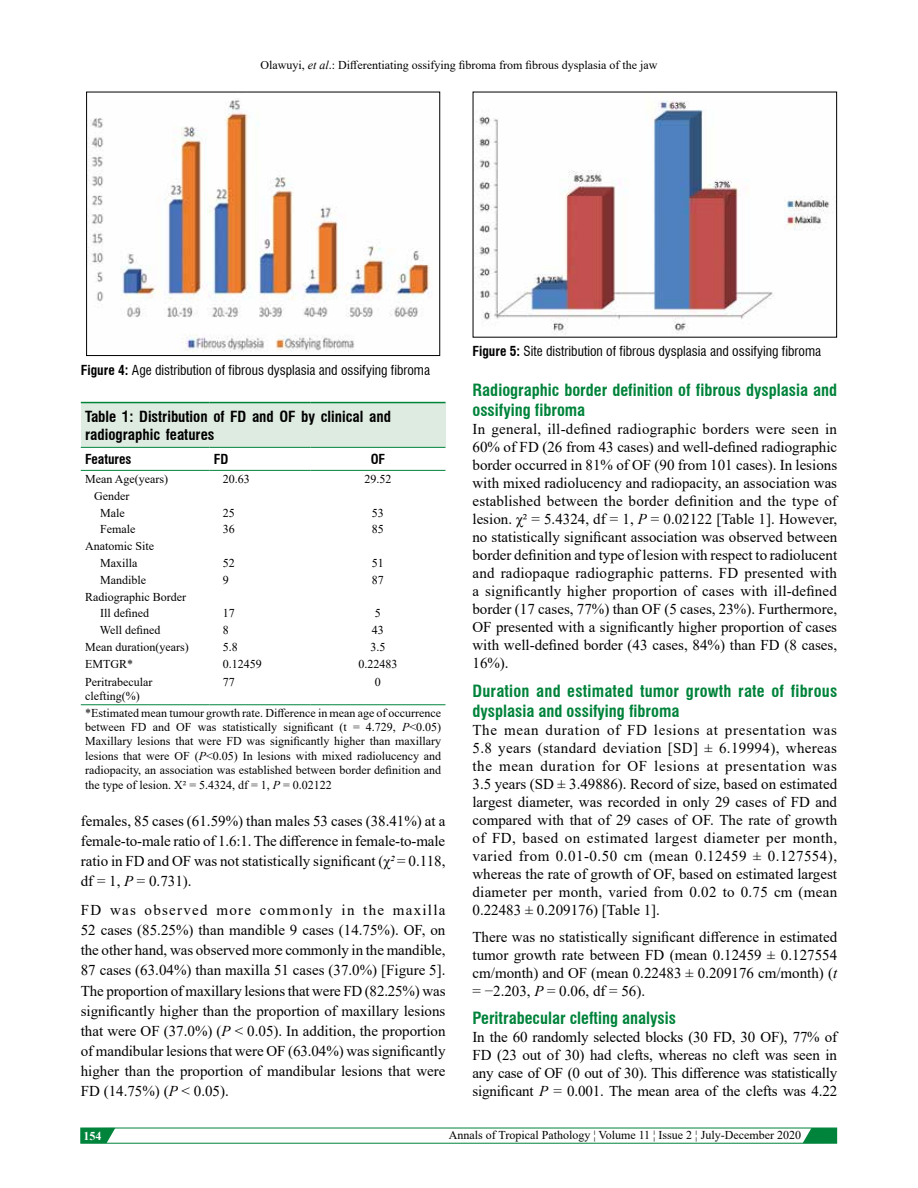
<style>
.page{position:relative;width:918px;height:1188px;background:#fff}
.page>*{position:absolute;margin:0;border:0;box-sizing:border-box;transform-origin:0 0}
.t1{font:700 condensed 16.5px/19.8px "Swiss 721 BT";color:#00833b}
.t2{font:15px/18px "Times New Roman";color:#000;text-align:justify}
.t3{font:700 condensed 15px/18px "Swiss 721 BT";color:#000}
.t4{font:condensed 13.5px "Swiss 721 BT";color:#000}
.t5{font:700 condensed 13.5px "Swiss 721 BT";color:#000}
.t6{font:12px/16.5px "Times New Roman";color:#000}
.t7{font:700 12px "Times New Roman";color:#fff}
.s1{font-style:italic}
.s2{font-weight:700}
</style>
<div class="page">
<svg style="left:80px;top:1128px;width:758px;height:16px"></svg>
<div style="left:81px;top:403px;width:365px;height:44px;background:#deebe0"></div>
<hr style="left:81px;top:402px;width:129px;height:1px;background:#00833b">
<hr style="left:210px;top:402px;width:100px;height:1px;background:#00833b">
<hr style="left:310px;top:402px;width:136px;height:1px;background:#00833b">
<hr style="left:81px;top:704px;width:129px;height:1px;background:#00833b">
<hr style="left:210px;top:704px;width:100px;height:1px;background:#00833b">
<hr style="left:310px;top:704px;width:136px;height:1px;background:#00833b">
<hr style="left:81px;top:470px;width:129px;height:1px;background:#00833b">
<hr style="left:210px;top:470px;width:100px;height:1px;background:#00833b">
<hr style="left:310px;top:470px;width:136px;height:1px;background:#00833b">
<hr style="left:81px;top:447px;width:129px;height:1px;background:#00833b">
<hr style="left:210px;top:447px;width:100px;height:1px;background:#00833b">
<hr style="left:310px;top:447px;width:136px;height:1px;background:#00833b">
<img style="left:475px;top:100px;width:355px;height:235px">
<img style="left:88px;top:100px;width:342px;height:252px">
<div style="left:86px;top:92px;width:354px;height:264px;border:1px solid #000"></div>
<p class="t6" style="left:261px;top:56px;width:398px">Olawuyi, <span class="s1">et al</span>.: Differentiating ossifying fibroma from fibrous dysplasia of the jaw</p>
<p class="t4" style="left:81px;top:362px;width:351px"><span class="s2">Figure 4:</span> Age distribution of fibrous dysplasia and ossifying fibroma</p>
<p class="t3" style="left:85px;top:407px;width:307px">Table 1: Distribution of FD and OF by clinical and radiographic features</p>
<p class="t5" style="left:85px;top:451px;width:48px">Features</p>
<p class="t5" style="left:214px;top:451px;width:16px">FD</p>
<p class="t5" style="left:371px;top:451px;width:16px">OF</p>
<p class="t6" style="left:85px;top:470px;width:84px">Mean Age(years)</p>
<p class="t6" style="left:223px;top:470px;width:28px">20.63</p>
<p class="t6" style="left:364px;top:470px;width:29px">29.52</p>
<p class="t6" style="left:94px;top:488px;width:43px;text-align:center">Gender<br>Male<br>Female</p>
<p class="t6" style="left:223px;top:504px;width:13px">25<br>36</p>
<p class="t6" style="left:372px;top:504px;width:13px">53<br>85</p>
<p class="t6" style="left:85px;top:538px;width:70px;text-align:center">Anatomic Site<br>Maxilla<br>Mandible</p>
<p class="t6" style="left:100px;top:588px;width:88px;text-indent:-15px">Radiographic Border<br>Ill defined<br>Well defined</p>
<p class="t6" style="left:223px;top:554px;width:13px">52<br>9</p>
<p class="t6" style="left:372px;top:554px;width:13px">51<br>87</p>
<p class="t6" style="left:223px;top:605px;width:13px">17<br>8</p>
<p class="t6" style="left:372px;top:605px;width:13px">5<br>43</p>
<p class="t6" style="left:85px;top:638px;width:105px">Mean duration(years)</p>
<p class="t6" style="left:223px;top:638px;width:16px">5.8</p>
<p class="t6" style="left:370px;top:638px;width:17px">3.5</p>
<p class="t6" style="left:85px;top:656px;width:49px">EMTGR*</p>
<p class="t6" style="left:223px;top:656px;width:40px">0.12459</p>
<p class="t6" style="left:358px;top:656px;width:41px">0.22483</p>
<p class="t6" style="left:85px;top:674px;width:69px;line-height:14.4px">Peritrabecular clefting(%)</p>
<p class="t6" style="left:223px;top:673px;width:13px">77</p>
<p class="t6" style="left:375px;top:673px;width:7px">0</p>
<p class="t6" style="left:85px;top:705px;width:358px;line-height:14.4px;text-align:justify">*Estimated mean tumour growth rate. Difference in mean age of occurrence between FD and OF was statistically significant (t = 4.729, <span class="s1">P</span>&lt;0.05)<br>Maxillary lesions that were FD was significantly higher than maxillary lesions that were OF (<span class="s1">P</span>&lt;0.05) In lesions with mixed radiolucency and radiopacity, an association was established between border definition and the type of lesion. X² = 5.4324, df = 1, <span class="s1">P</span> = 0.02122</p>
<p class="t2" style="left:81px;top:810px;width:366px;line-height:20.1px">females, 85 cases (61.59%) than males 53 cases (38.41%) at a female‑to‑male ratio of 1.6:1. The difference in female‑to‑male ratio in FD and OF was not statistically significant (χ<span class="s1">²</span> = 0.118, df = 1, <span class="s1">P</span> = 0.731).</p>
<p class="t2" style="left:81px;top:899px;width:366px;line-height:20.1px">FD was observed more commonly in the maxilla 52 cases (85.25%) than mandible 9 cases (14.75%). OF, on the other hand, was observed more commonly in the mandible, 87 cases (63.04%) than maxilla 51 cases (37.0%) [Figure 5].<br>The proportion of maxillary lesions that were FD (82.25%) was significantly higher than the proportion of maxillary lesions that were OF (37.0%) (<span class="s1">P</span> &lt; 0.05). In addition, the proportion of mandibular lesions that were OF (63.04%) was significantly higher than the proportion of mandibular lesions that were FD (14.75%) (<span class="s1">P</span> &lt; 0.05).</p>
<p class="t4" style="left:472px;top:343px;width:350px"><span class="s2">Figure 5:</span> Site distribution of fibrous dysplasia and ossifying fibroma</p>
<p class="t1" style="left:472px;top:380px;width:366px">Radiographic border definition of fibrous dysplasia and ossifying fibroma</p>
<p class="t2" style="left:472px;top:419px;width:366px">In general, ill‑defined radiographic borders were seen in 60% of FD (26 from 43 cases) and well‑defined radiographic border occurred in 81% of OF (90 from 101 cases). In lesions with mixed radiolucency and radiopacity, an association was established between the border definition and the type of lesion. χ² = 5.4324, df = 1, <span class="s1">P</span> = 0.02122 [Table 1]. However, no statistically significant association was observed between border definition and type of lesion with respect to radiolucent and radiopaque radiographic patterns. FD presented with a significantly higher proportion of cases with ill‑defined border (17 cases, 77%) than OF (5 cases, 23%). Furthermore, OF presented with a significantly higher proportion of cases with well‑defined border (43 cases, 84%) than FD (8 cases, 16%).</p>
<p class="t1" style="left:472px;top:681px;width:366px">Duration and estimated tumor growth rate of fibrous dysplasia and ossifying fibroma</p>
<p class="t2" style="left:472px;top:720px;width:366px">The mean duration of FD lesions at presentation was 5.8 years (standard deviation [SD] ± 6.19994), whereas the mean duration for OF lesions at presentation was 3.5 years (SD ± 3.49886). Record of size, based on estimated largest diameter, was recorded in only 29 cases of FD and compared with that of 29 cases of OF. The rate of growth of FD, based on estimated largest diameter per month, varied from 0.01‑0.50 cm (mean 0.12459 ± 0.127554), whereas the rate of growth of OF, based on estimated largest diameter per month, varied from 0.02 to 0.75 cm (mean 0.22483 ± 0.209176) [Table 1].</p>
<p class="t2" style="left:472px;top:927px;width:366px">There was no statistically significant difference in estimated tumor growth rate between FD (mean 0.12459 ± 0.127554 cm/month) and OF (mean 0.22483 ± 0.209176 cm/month) (<span class="s1">t </span>= −2.203, <span class="s1">P</span> = 0.06, df = 56).</p>
<p class="t1" style="left:472px;top:1008px;width:205px">Peritrabecular clefting analysis</p>
<p class="t2" style="left:472px;top:1028px;width:366px">In the 60 randomly selected blocks (30 FD, 30 OF), 77% of FD (23 out of 30) had clefts, whereas no cleft was seen in any case of OF (0 out of 30). This difference was statistically significant <span class="s1">P</span> = 0.001. The mean area of the clefts was 4.22</p>
<p class="t7" style="left:84px;top:1127px;width:19px">154</p>
<p class="t6" style="left:449px;top:1127px;width:354px">Annals of Tropical Pathology ¦ Volume 11 ¦ Issue 2 ¦ July-December 2020</p>
</div>
